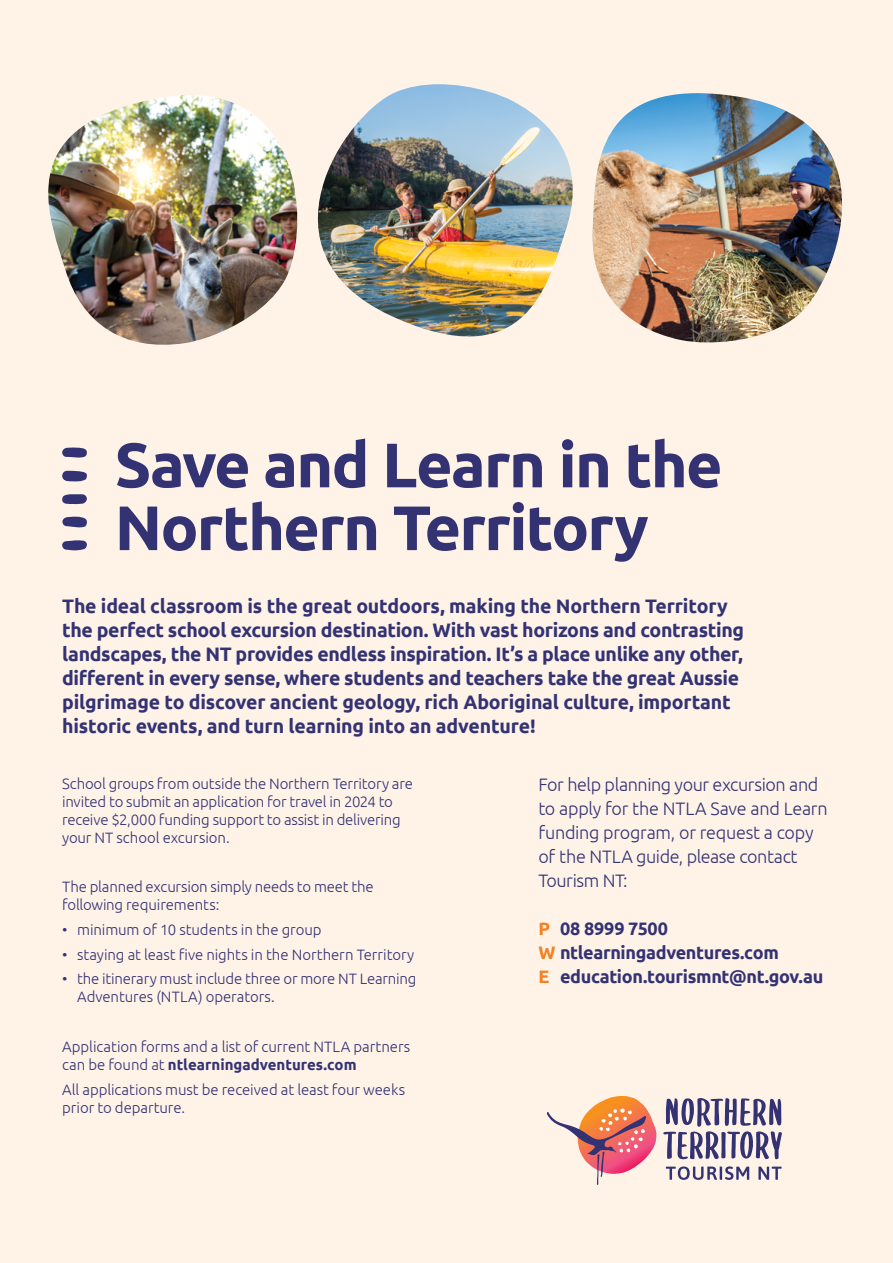
<style>
.page{position:relative;width:893px;height:1263px;background:#fff3e8}
.page>*{position:absolute;margin:0;border:0;box-sizing:border-box;transform-origin:0 0}
.t1{font:700 62.85px/62.8px "Ubuntu";letter-spacing:-.025em;color:#333374}
.t2{font:700 19.5px/24px "Ubuntu";letter-spacing:-.015em;color:#333374}
.t3{font:300 18px/24px "Ubuntu";letter-spacing:-.02em;color:#333374}
.t4{font:700 18px/24px "Ubuntu";letter-spacing:-.02em;color:#333374}
.t5{font:300 15px/18px "Ubuntu";letter-spacing:-.01em;color:#333374}
.s1{font-weight:700}
.s2{color:#f58020}
</style>
<div class="page">
<svg style="left:547px;top:1096px;width:109px;height:89px"></svg>
<svg style="left:663px;top:1098px;width:119px;height:61px"></svg>
<svg style="left:666px;top:1166px;width:116px;height:14px"></svg>
<img style="left:317px;top:84px;width:256px;height:253px">
<img style="left:592px;top:93px;width:250px;height:250px">
<img style="left:48px;top:95px;width:250px;height:250px">
<svg style="left:62px;top:471px;width:25px;height:11px"></svg>
<svg style="left:62px;top:447px;width:25px;height:11px"></svg>
<svg style="left:62px;top:540px;width:25px;height:10px"></svg>
<svg style="left:62px;top:516px;width:25px;height:12px"></svg>
<svg style="left:62px;top:494px;width:25px;height:11px"></svg>
<h1 class="t1" style="left:115px;top:433px;width:609px">Save and Learn in the<br>Northern Territory</h1>
<p class="t2" style="left:62px;top:594px;width:683px">The ideal classroom is the great outdoors, making the Northern Territory the perfect school excursion destination. With vast horizons and contrasting landscapes, the NT provides endless inspiration. It’s a place unlike any other, different in every sense, where students and teachers take the great Aussie pilgrimage to discover ancient geology, rich Aboriginal culture, important historic events, and turn learning into an adventure!</p>
<p class="t5" style="left:62px;top:774px;width:352px">School groups from outside the Northern Territory are invited to submit an application for travel in 2024 to receive $2,000 funding support to assist in delivering your NT school excursion.</p>
<p class="t5" style="left:62px;top:877px;width:313px">The planned excursion simply needs to meet the following requirements:</p>
<p class="t5" style="left:62px;top:920px;width:261px">• minimum of 10 students in the group</p>
<p class="t5" style="left:62px;top:945px;width:354px">• staying at least five nights in the Northern Territory</p>
<p class="t5" style="left:77px;top:970px;width:341px;text-indent:-15px">• the itinerary must include three or more NT Learning<br>Adventures (NTLA) operators.</p>
<p class="t5" style="left:62px;top:1037px;width:350px">Application forms and a list of current NTLA partners can be found at <span class="s1">ntlearningadventures.com</span></p>
<p class="t5" style="left:62px;top:1080px;width:345px">All applications must be received at least four weeks prior to departure.</p>
<p class="t3" style="left:538px;top:772px;width:291px">For help planning your excursion and to apply for the NTLA Save and Learn funding program, or request a copy of the NTLA guide, please contact<br>Tourism NT:</p>
<p class="t4" style="left:538px;top:916px;width:287px"><span class="s2">P</span> 08 8999 7500<br><span class="s2">W</span> ntlearningadventures.com<br><span class="s2">E</span> education.tourismnt@nt.gov.au</p>
</div>
